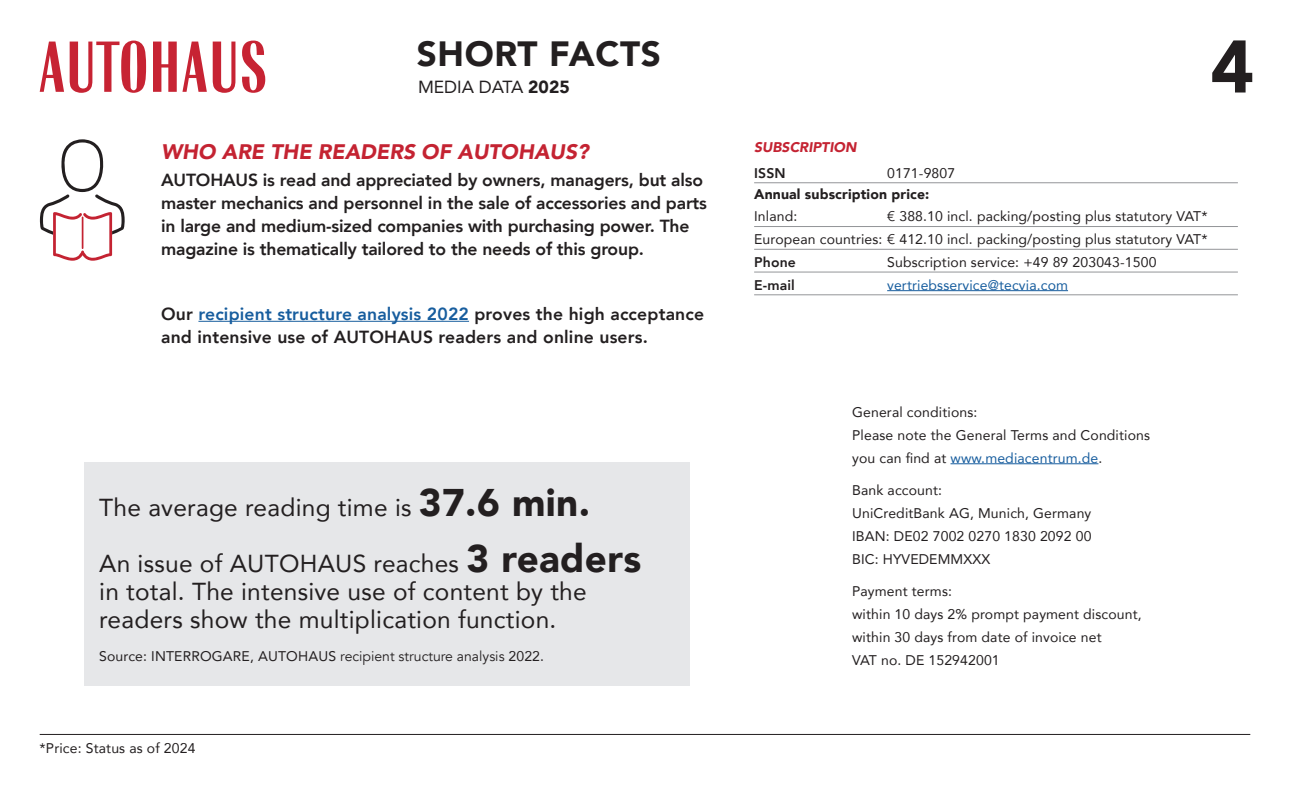
<style>
.page{position:relative;width:1290px;height:794px;background:#fff}
.page>*{position:absolute;margin:0;border:0;box-sizing:border-box;transform-origin:0 0}
.t1{font:900 73.5px "Avenir";color:#231f20}
.t2{font:900 35px "Avenir";letter-spacing:.02em;color:#231f20}
.t3{font:24.5px "Avenir";letter-spacing:.01em;color:#231f20}
.t4{font:italic 900 21px "Avenir";color:#c42332}
.t5{font:800 17.5px/22.8px "Avenir";letter-spacing:-.01em;color:#231f20}
.t6{font:800 17.5px/22.8px "Avenir";letter-spacing:.01em;color:#231f20}
.t7{font:17.5px "Avenir";color:#231f20}
.t8{font:14px/22.8px "Avenir";letter-spacing:.01em;color:#231f20}
.t9{font:900 14px/22.8px "Avenir";letter-spacing:.01em;color:#231f20}
.t10{font:14px "Avenir";letter-spacing:.01em;color:#175d9e}
.t11{font:800 14px "Avenir";letter-spacing:.01em;color:#231f20}
.t12{font:italic 900 14px "Avenir";color:#c42332}
.s1{font-weight:900}
.s2{color:#175d9e}
.s3{font-weight:900;font-size:38.5px}
.s4{font-style:inherit}
.s5{font-weight:400}
</style>
<div class="page">
<hr style="left:40px;top:734px;width:1210px;height:1px;background:#231f20">
<svg style="left:40px;top:41px;width:225px;height:52px"></svg>
<hr style="left:198px;top:321px;width:271px;height:1px;background:#175d9e">
<div style="left:84px;top:462px;width:606px;height:224px;background:#e6e7e9"></div>
<hr style="left:754px;top:182px;width:484px;height:1px;background:#939598">
<hr style="left:754px;top:226px;width:484px;height:1px;background:#939598">
<hr style="left:754px;top:249px;width:484px;height:1px;background:#939598">
<hr style="left:754px;top:272px;width:484px;height:1px;background:#939598">
<hr style="left:754px;top:294px;width:484px;height:1px;background:#939598">
<hr style="left:887px;top:290px;width:181px;height:1px;background:#175d9e">
<svg style="left:40px;top:139px;width:85px;height:122px"></svg>
<hr style="left:950px;top:463px;width:148px;height:1px;background:#175d9e">
<p class="t2" style="left:417px;top:24px;width:246px">SHORT FACTS</p>
<p class="t7" style="left:418px;top:73px;width:153px">MEDIA DATA <span class="s1">2025</span></p>
<p class="t4" style="left:161px;top:134px;width:429px">WHO ARE THE READERS OF AUTOHAUS?</p>
<p class="t5" style="left:161px;top:169px;width:547px">AUTOHAUS is read and appreciated by owners, managers, but also master mechanics and personnel in the sale of accessories and parts in large and medium-sized companies with purchasing power. The magazine is thematically tailored to the needs of this group.</p>
<p class="t6" style="left:161px;top:302px;width:544px">Our <span class="s2">recipient structure analysis 2022</span> proves the high acceptance and intensive use of AUTOHAUS readers and online users.</p>
<p class="t3" style="left:99px;top:488px;width:492px">The average reading time is <span class="s3">37.6 min.</span></p>
<p class="t3" style="left:99px;top:544px;width:543px">An issue of AUTOHAUS reaches <span class="s3">3 readers</span></p>
<p class="t3" style="left:99px;top:572px;width:489px">in total. The intensive use of content by the</p>
<p class="t3" style="left:99px;top:600px;width:459px">readers show the multiplication function.</p>
<p class="t8" style="left:99px;top:644px;width:446px">Source: INTERROGARE, AUTOHAUS <span class="s4">recipient structure analysis</span> 2022.</p>
<p class="t8" style="left:40px;top:736px;width:157px">*Price: Status as of 2024</p>
<h1 class="t1" style="left:1210px;top:4px;width:45px">4</h1>
<p class="t12" style="left:754px;top:135px;width:104px">SUBSCRIPTION</p>
<p class="t11" style="left:754px;top:162px;width:33px">ISSN</p>
<p class="t8" style="left:887px;top:161px;width:70px">0171-9807</p>
<p class="t9" style="left:754px;top:182px;width:177px">Annual subscription price:<br><span class="s5">Inland:</span></p>
<p class="t8" style="left:887px;top:205px;width:322px">€ 388.10 incl. packing/posting plus statutory VAT*</p>
<p class="t8" style="left:754px;top:227px;width:455px">European countries: € 412.10 incl. packing/posting plus statutory VAT*</p>
<p class="t11" style="left:754px;top:251px;width:43px">Phone</p>
<p class="t8" style="left:887px;top:250px;width:271px">Subscription service: +49 89 203043-1500</p>
<p class="t11" style="left:754px;top:274px;width:42px">E-mail</p>
<p class="t10" style="left:887px;top:273px;width:182px">vertriebsservice@tecvia.com</p>
<p class="t8" style="left:852px;top:400px;width:299px">General conditions:<br>Please note the General Terms and Conditions you can find at <span class="s2">www.mediacentrum.de</span>.</p>
<p class="t8" style="left:852px;top:479px;width:241px">Bank account:<br>UniCreditBank AG, Munich, Germany<br>IBAN: DE02 7002 0270 1830 2092 00<br>BIC: HYVEDEMMXXX</p>
<p class="t8" style="left:852px;top:580px;width:291px">Payment terms:<br>within 10 days 2% prompt payment discount, within 30 days from date of invoice net<br>VAT no. DE 152942001</p>
</div>
